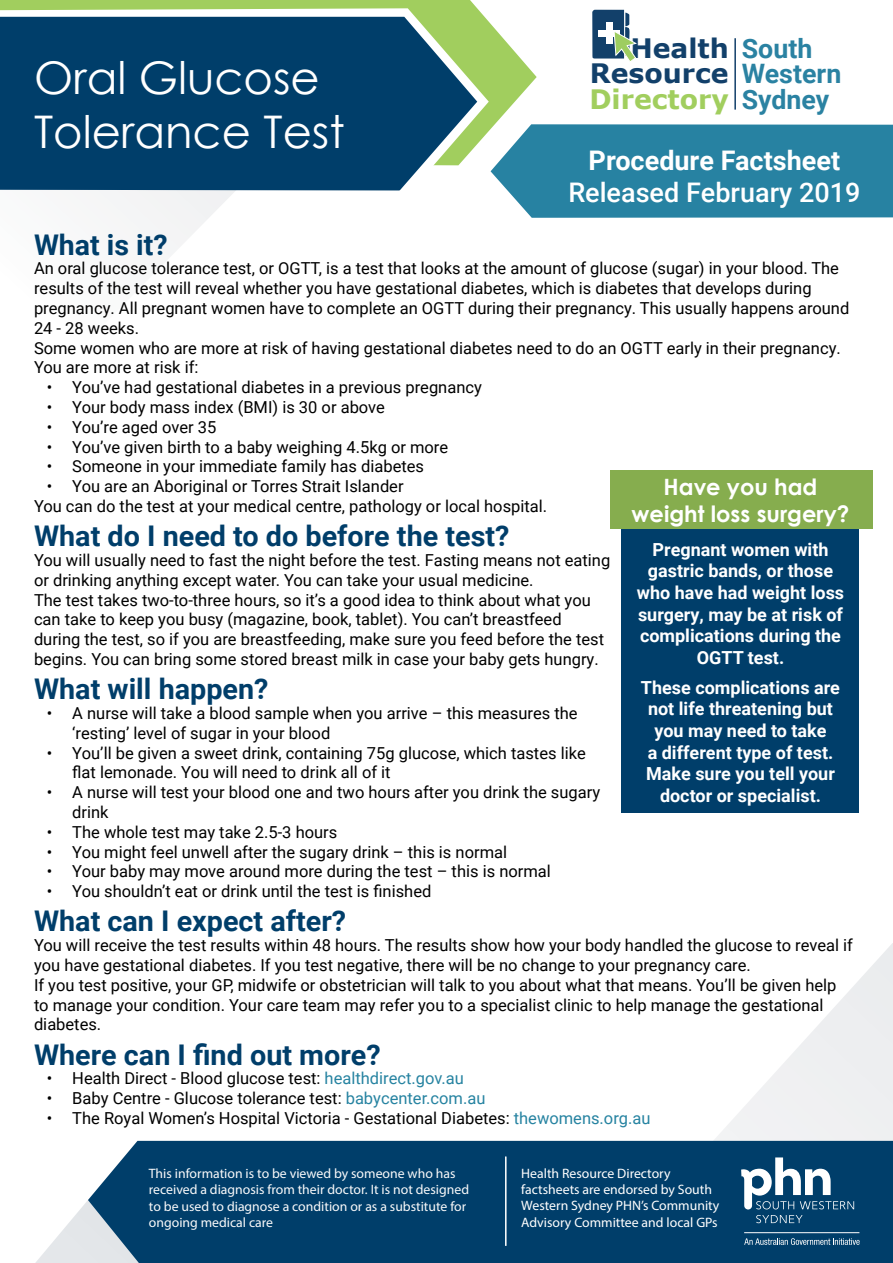
<style>
.page{position:relative;width:893px;height:1263px;background:#fff}
.page>*{position:absolute;margin:0;border:0;box-sizing:border-box;transform-origin:0 0}
.t1{font:45px/54px "Century Gothic";color:#fff}
.t2{font:700 28.5px "Roboto";color:#003e6a}
.t3{font:500 27px "Roboto";color:#fff}
.t4{font:700 27px "Roboto";color:#fff}
.t5{font:700 26.7px/25.3px "Roboto";color:#2a82a2}
.t6{font:700 26.7px/25.3px "Verdana";color:#12406a;text-align:right}
.t7{font:700 26.7px "Verdana";color:#a1ce5e}
.t8{font:700 22.5px/27px "Century Gothic";color:#fff;text-align:center}
.t9{font:700 18px/21.6px "Roboto";color:#fff;text-align:center}
.t10{font:16.5px/19.8px "Roboto";color:#000}
.t11{font:13.65px/16.4px "Myriad Pro";color:#f9f9fa}
.t12{font:13.65px/16.4px "Myriad Pro";color:#fff}
.s1{color:#2683a1}
</style>
<div class="page">
<svg style="left:102px;top:194px;width:130px;height:63px"></svg>
<svg style="left:0;top:0;width:537px;height:131px;fill:#a1ce5e"></svg>
<svg style="left:592px;top:10px;width:43px;height:51px"></svg>
<hr style="left:734px;top:38px;width:2px;height:72px;background:#12406a">
<svg style="left:491px;top:124px;width:402px;height:94px;background:#3489a7"></svg>
<svg style="left:0;top:8px;width:489px;height:186px;background:#235a78"></svg>
<div style="left:622px;top:522px;width:237px;height:291px;background:#003e6a"></div>
<div style="left:610px;top:470px;width:263px;height:59px;background:#86ad4e"></div>
<svg style="left:591px;top:943px;width:302px;height:198px"></svg>
<svg style="left:35px;top:1200px;width:53px;height:63px"></svg>
<div style="left:88px;top:1141px;width:805px;height:122px;background:#003e6a"></div>
<svg style="left:756px;top:1215px;width:47px;height:8px"></svg>
<svg style="left:741px;top:1157px;width:113px;height:52px"></svg>
<svg style="left:744px;top:1238px;width:116px;height:7px"></svg>
<hr style="left:505px;top:1156px;width:2px;height:90px;background:#fff">
<h1 class="t1" style="left:34px;top:50px;width:312px">Oral Glucose<br>Tolerance Test</h1>
<h3 class="t6" style="left:590px;top:35px;width:140px">Health<br>Resource</h3>
<h3 class="t7" style="left:589px;top:80px;width:141px">Directory</h3>
<h3 class="t5" style="left:742px;top:35px;width:101px">South<br>Western<br>Sydney</h3>
<h3 class="t4" style="left:589px;top:141px;width:253px">Procedure Factsheet</h3>
<h3 class="t3" style="left:568px;top:174px;width:294px">Released February 2019</h3>
<h2 class="t2" style="left:34px;top:224px;width:135px">What is it?</h2>
<p class="t10" style="left:34px;top:258px;width:817px">An oral glucose tolerance test, or OGTT, is a test that looks at the amount of glucose (sugar) in your blood. The results of the test will reveal whether you have gestational diabetes, which is diabetes that develops during pregnancy. All pregnant women have to complete an OGTT during their pregnancy. This usually happens around 24 - 28 weeks.<br>Some women who are more at risk of having gestational diabetes need to do an OGTT early in their pregnancy.<br>You are more at risk if:</p>
<p class="t10" style="left:47px;top:377px;width:437px">• You’ve had gestational diabetes in a previous pregnancy</p>
<p class="t10" style="left:47px;top:397px;width:340px">• Your body mass index (BMI) is 30 or above</p>
<p class="t10" style="left:47px;top:416px;width:171px">• You’re aged over 35</p>
<p class="t10" style="left:47px;top:436px;width:403px">• You’ve given birth to a baby weighing 4.5kg or more</p>
<p class="t10" style="left:47px;top:456px;width:379px">• Someone in your immediate family has diabetes</p>
<p class="t10" style="left:34px;top:476px;width:515px;text-indent:13px">• You are an Aboriginal or Torres Strait Islander<br>You can do the test at your medical centre, pathology or local hospital.</p>
<h2 class="t2" style="left:34px;top:516px;width:477px">What do I need to do before the test?</h2>
<p class="t10" style="left:34px;top:550px;width:578px">You will usually need to fast the night before the test. Fasting means not eating or drinking anything except water. You can take your usual medicine.<br>The test takes two-to-three hours, so it’s a good idea to think about what you can take to keep you busy (magazine, book, tablet). You can’t breastfeed during the test, so if you are breastfeeding, make sure you feed before the test begins. You can bring some stored breast milk in case your baby gets hungry.</p>
<h2 class="t2" style="left:34px;top:669px;width:236px">What will happen?</h2>
<p class="t10" style="left:72px;top:703px;width:507px;text-indent:-26px">• A nurse will take a blood sample when you arrive – this measures the ‘resting’ level of sugar in your blood</p>
<p class="t10" style="left:72px;top:742px;width:515px;text-indent:-26px">• You’ll be given a sweet drink, containing 75g glucose, which tastes like flat lemonade. You will need to drink all of it</p>
<p class="t10" style="left:72px;top:782px;width:529px;text-indent:-26px">• A nurse will test your blood one and two hours after you drink the sugary drink</p>
<p class="t10" style="left:47px;top:821px;width:292px">• The whole test may take 2.5-3 hours</p>
<p class="t10" style="left:47px;top:841px;width:462px">• You might feel unwell after the sugary drink – this is normal</p>
<p class="t10" style="left:47px;top:861px;width:506px">• Your baby may move around more during the test – this is normal</p>
<p class="t10" style="left:47px;top:881px;width:386px">• You shouldn’t eat or drink until the test is finished</p>
<h2 class="t2" style="left:34px;top:901px;width:314px">What can I expect after?</h2>
<p class="t10" style="left:34px;top:935px;width:820px">You will receive the test results within 48 hours. The results show how your body handled the glucose to reveal if you have gestational diabetes. If you test negative, there will be no change to your pregnancy care.<br>If you test positive, your GP, midwife or obstetrician will talk to you about what that means. You’ll be given help to manage your condition. Your care team may refer you to a specialist clinic to help manage the gestational diabetes.</p>
<h2 class="t2" style="left:34px;top:1034px;width:348px">Where can I find out more?</h2>
<p class="t10" style="left:47px;top:1068px;width:419px">• Health Direct - Blood glucose test: <span class="s1">healthdirect.gov.au</span></p>
<p class="t10" style="left:47px;top:1088px;width:440px">• Baby Centre - Glucose tolerance test: <span class="s1">babycenter.com.au</span></p>
<p class="t10" style="left:47px;top:1108px;width:605px">• The Royal Women’s Hospital Victoria - Gestational Diabetes: <span class="s1">thewomens.org.au</span></p>
<h3 class="t8" style="left:632px;top:472px;width:219px">Have you had weight loss surgery?</h3>
<p class="t9" style="left:637px;top:538px;width:209px">Pregnant women with gastric bands, or those who have had weight loss surgery, may be at risk of complications during the<br>OGTT test.</p>
<p class="t9" style="left:641px;top:676px;width:201px">These complications are not life threatening but you may need to take<br>a different type of test.<br>Make sure you tell your doctor or specialist.</p>
<p class="t11" style="left:149px;top:1165px;width:322px">This information is to be viewed by someone who has received a diagnosis from their doctor. It is not designed to be used to diagnose a condition or as a substitute for ongoing medical care</p>
<p class="t12" style="left:521px;top:1165px;width:200px">Health Resource Directory factsheets are endorsed by South<br>Western Sydney PHN’s Community<br>Advisory Committee and local GPs</p>
</div>
